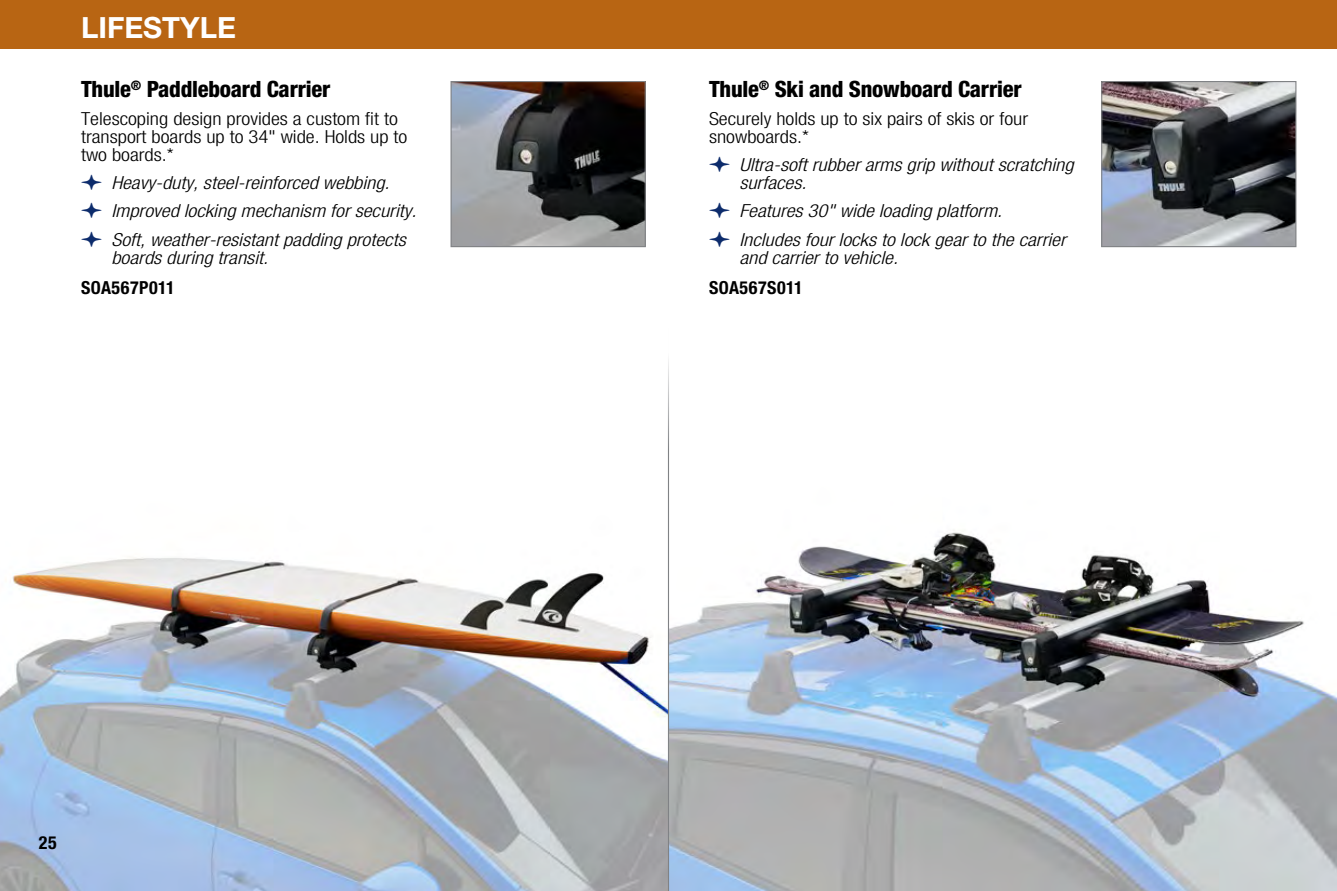
<style>
.page{position:relative;width:1337px;height:891px;background:#fff}
.page>*{position:absolute;margin:0;border:0;box-sizing:border-box;transform-origin:0 0}
.t1{font:700 29.25px "Helvetica Neue LT Pro";color:#fff}
.t2{font:800 condensed 22.5px "Helvetica Neue LT Pro";letter-spacing:-.01em;color:#000}
.t3{font:italic 300 condensed 18px/28.1px "Helvetica Neue LT Pro";color:#000;scale:1.15 1}
.t4{font:300 condensed 18px/18px "Helvetica Neue LT Pro";color:#000;scale:1.15 1}
.t5{font:700 condensed 18px "Helvetica Neue LT Pro";letter-spacing:.025em;color:#000}
</style>
<div class="page">
<div style="left:0;top:0;width:1336px;height:49px;background:#b86513"></div>
<img style="left:0;top:557px;width:668px;height:334px">
<img style="left:669px;top:532px;width:667px;height:359px">
<hr style="left:668px;top:327px;width:1px;height:564px;background:#808285">
<img style="left:1103px;top:83px;width:191px;height:162px">
<div style="left:1101px;top:81px;width:195px;height:166px;border:1px solid #808285"></div>
<img style="left:452px;top:83px;width:192px;height:162px">
<div style="left:450px;top:81px;width:196px;height:166px;border:1px solid #808285"></div>
<h1 class="t1" style="left:81px;top:9px;width:156px">LIFESTYLE</h1>
<p class="t2" style="left:81px;top:75px;width:251px">Thule<sup>®</sup> Paddleboard Carrier</p>
<p class="t4" style="left:81px;top:110px;width:285px">Telescoping design provides a custom fit to transport boards up to 34" wide. Holds up to two boards.*</p>
<p class="t3" style="left:111px;top:169px;width:267px">Heavy-duty, steel-reinforced webbing.<br>Improved locking mechanism for security.<br>Soft, weather-resistant padding protects</p>
<p class="t3" style="left:111px;top:243px;width:138px">boards during transit.</p>
<p class="t5" style="left:81px;top:277px;width:95px">SOA567P011</p>
<p class="t5" style="left:39px;top:832px;width:19px">25</p>
<p class="t2" style="left:709px;top:75px;width:314px">Thule<sup>®</sup> Ski and Snowboard Carrier</p>
<p class="t4" style="left:709px;top:110px;width:279px">Securely holds up to six pairs of skis or four snowboards.*</p>
<p class="t3" style="left:739px;top:156px;width:292px;line-height:18px">Ultra-soft rubber arms grip without scratching surfaces.</p>
<p class="t3" style="left:739px;top:197px;width:285px">Features 30" wide loading platform.<br>Includes four locks to lock gear to the carrier</p>
<p class="t3" style="left:739px;top:243px;width:139px">and carrier to vehicle.</p>
<p class="t5" style="left:709px;top:277px;width:95px">SOA567S011</p>
</div>
